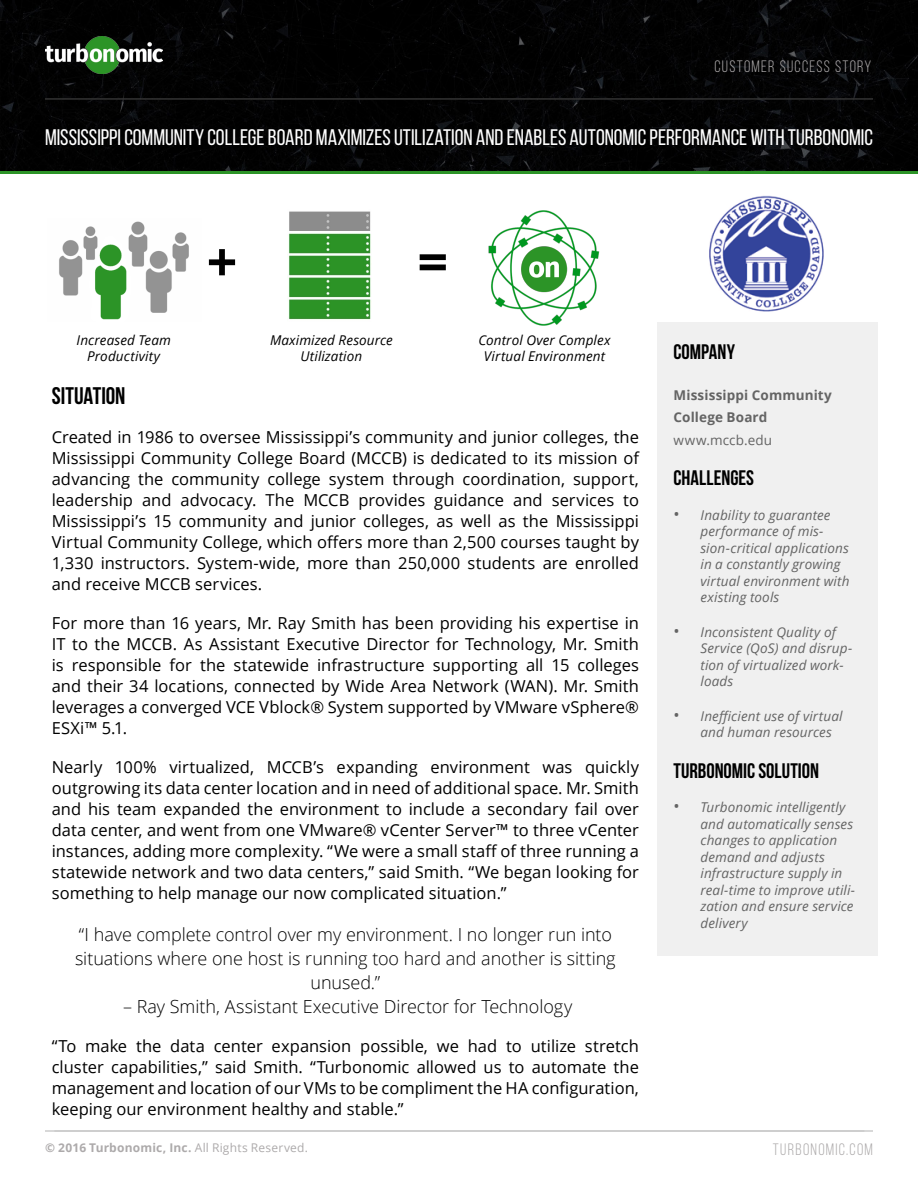
<style>
.page{position:relative;width:918px;height:1188px;background:#fff}
.page>*{position:absolute;margin:0;border:0;box-sizing:border-box;transform-origin:0 0}
.t1{font:700 54px "Open Sans";color:#000}
.t2{font:700 24px "Bebas Neue";color:#000}
.t3{font:22.5px "Bebas Neue";color:#fff}
.t4{font:700 21px "Bebas Neue";letter-spacing:-.005em;color:#000}
.t5{font:300 18px/24px "Open Sans";letter-spacing:-.005em;color:#000;text-align:center}
.t6{font:16.5px/21px "Open Sans";color:#000;text-align:justify}
.t7{font:16.5px "Bebas Neue";letter-spacing:.08em;color:#adaaab}
.t8{font:italic 13.5px/16.5px "Open Sans";letter-spacing:.01em;color:#646464}
.t9{font:italic 13.5px/16.5px "Open Sans";letter-spacing:.01em;color:#000;text-align:center}
.t10{font:700 13.5px/22.5px "Open Sans";letter-spacing:.01em;color:#646464}
.t11{font:13.5px "Open Sans";letter-spacing:.01em;color:#646464}
.t12{font:700 12px "Open Sans";letter-spacing:.015em;color:#adaaab}
.s1{font-style:normal;font-size:16.5px}
.s2{font-weight:400}
</style>
<div class="page">
<div style="left:0;top:0;width:918px;height:171px;background:#020202"></div>
<hr style="left:45px;top:98px;width:828px;height:2px;background:#333">
<hr style="left:45px;top:1130px;width:828px;height:2px;background:#ccc">
<img style="left:45px;top:37px;width:118px;height:37px">
<hr style="left:0;top:171px;width:918px;height:3px;background:#2c9427">
<div style="left:657px;top:322px;width:221px;height:634px;background:#f0f0f0"></div>
<img style="left:288px;top:211px;width:83px;height:109px">
<img style="left:488px;top:210px;width:112px;height:116px">
<img style="left:59px;top:221px;width:130px;height:99px">
<img style="left:709px;top:195px;width:115px;height:117px">
<p class="t7" style="left:714px;top:58px;width:159px">CUSTOMER SUCCESS STORY</p>
<p class="t3" style="left:45px;top:125px;width:829px">MISSISSIPPI COMMUNITY COLLEGE BOARD MAXIMIZES UTILIZATION AND ENABLES AUTONOMIC PERFORMANCE WITH TURBONOMIC</p>
<p class="t1" style="left:207px;top:224px;width:32px">+</p>
<p class="t1" style="left:417px;top:224px;width:32px">=</p>
<p class="t9" style="left:77px;top:331px;width:96px">Increased Team<br>Productivity</p>
<p class="t9" style="left:270px;top:331px;width:124px">Maximized Resource<br>Utilization</p>
<p class="t9" style="left:478px;top:331px;width:134px">Control Over Complex<br>Virtual Environment</p>
<p class="t2" style="left:52px;top:382px;width:75px">SITUATION</p>
<p class="t6" style="left:52px;top:426px;width:589px">Created in 1986 to oversee Mississippi’s community and junior colleges, the Mississippi Community College Board (MCCB) is dedicated to its mission of advancing the community college system through coordination, support, leadership and advocacy. The MCCB provides guidance and services to Mississippi’s 15 community and junior colleges, as well as the Mississippi Virtual Community College, which offers more than 2,500 courses taught by 1,330 instructors. System-wide, more than 250,000 students are enrolled and receive MCCB services.</p>
<p class="t6" style="left:52px;top:612px;width:589px">For more than 16 years, Mr. Ray Smith has been providing his expertise in IT to the MCCB. As Assistant Executive Director for Technology, Mr. Smith is responsible for the statewide infrastructure supporting all 15 colleges and their 34 locations, connected by Wide Area Network (WAN). Mr. Smith leverages a converged VCE Vblock® System supported by VMware vSphere® ESXi™ 5.1.</p>
<p class="t6" style="left:52px;top:756px;width:589px">Nearly 100% virtualized, MCCB’s expanding environment was quickly outgrowing its data center location and in need of additional space. Mr. Smith and his team expanded the environment to include a secondary fail over data center, and went from one VMware® vCenter Server™ to three vCenter instances, adding more complexity. “We were a small staff of three running a statewide network and two data centers,” said Smith. “We began looking for something to help manage our now complicated situation.”</p>
<p class="t5" style="left:75px;top:921px;width:542px">“I have complete control over my environment. I no longer run into situations where one host is running too hard and another is sitting unused.”</p>
<p class="t5" style="left:123px;top:993px;width:451px">– Ray Smith, Assistant Executive Director for Technology</p>
<p class="t6" style="left:52px;top:1035px;width:589px">“To make the data center expansion possible, we had to utilize stretch cluster capabilities,” said Smith. “Turbonomic allowed us to automate the management and location of our VMs to be compliment the HA configuration, keeping our environment healthy and stable.”</p>
<p class="t4" style="left:674px;top:340px;width:63px">COMPANY</p>
<p class="t10" style="left:674px;top:383px;width:160px">Mississippi Community<br>College Board</p>
<p class="t11" style="left:674px;top:431px;width:100px">www.mccb.edu</p>
<p class="t4" style="left:674px;top:466px;width:82px">CHALLENGES</p>
<p class="t8" style="left:700px;top:506px;width:151px;text-indent:-27px"><span class="s1">•</span> Inability to guarantee performance of mis&shy;sion-critical applications in a constantly growing virtual environment with existing tools</p>
<p class="t8" style="left:700px;top:623px;width:153px;text-indent:-27px"><span class="s1">•</span> Inconsistent Quality of<br>Service (QoS) and disrup&shy;tion of virtualized work&shy;loads</p>
<p class="t8" style="left:700px;top:707px;width:144px;text-indent:-27px"><span class="s1">•</span> Inefficient use of virtual and human resources</p>
<p class="t4" style="left:674px;top:759px;width:147px">TURBONOMIC SOLUTION</p>
<p class="t8" style="left:700px;top:799px;width:156px;text-indent:-27px"><span class="s1">•</span> Turbonomic intelligently and automatically senses changes to application demand and adjusts infrastructure supply in real-time to improve utili&shy;zation and ensure service delivery</p>
<p class="t12" style="left:45px;top:1139px;width:264px">© 2016 Turbonomic, Inc. <span class="s2">All Rights Reserved.</span></p>
<p class="t7" style="left:773px;top:1141px;width:102px">TURBONOMIC.COM</p>
</div>
